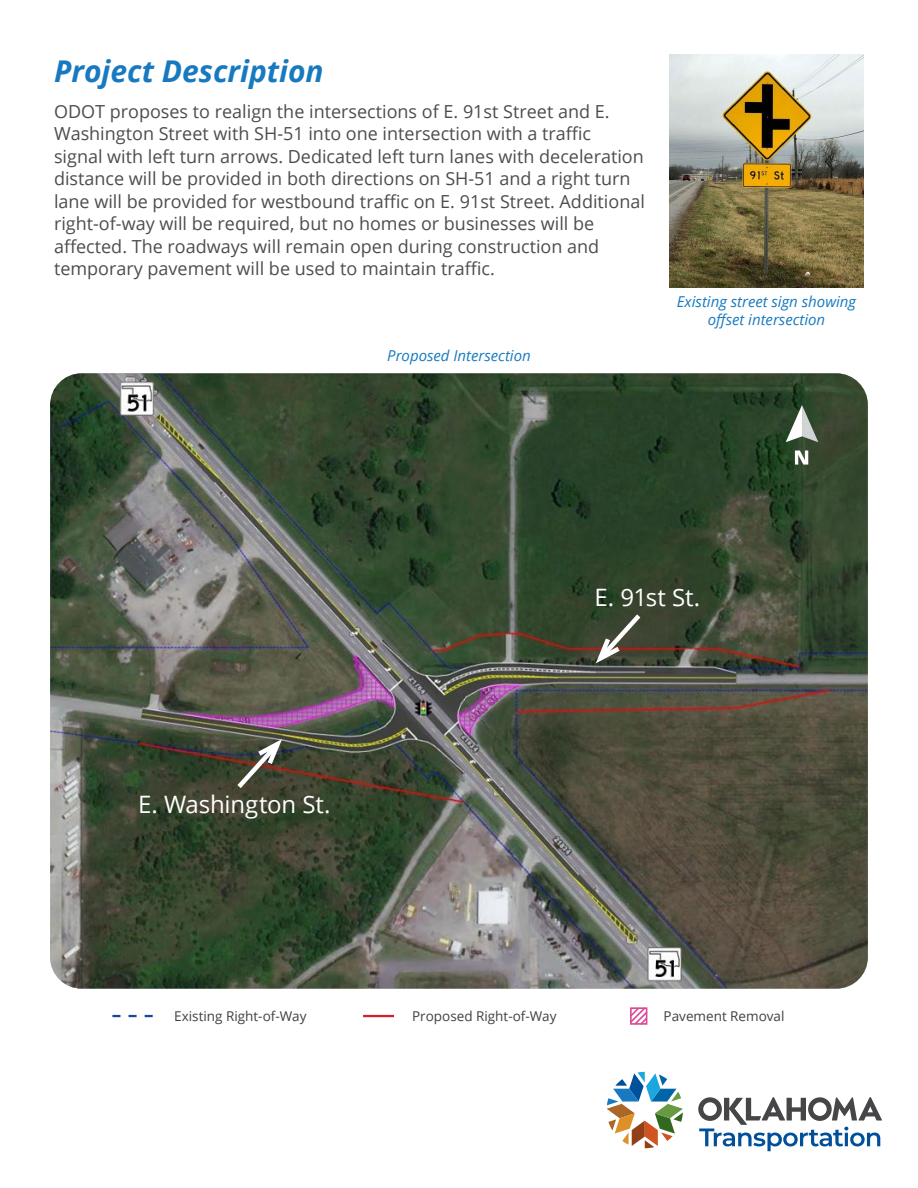
<style>
.page{position:relative;width:918px;height:1188px;background:#fff}
.page>*{position:absolute;margin:0;border:0;box-sizing:border-box;transform-origin:0 0}
.t1{font:italic 700 30px "Open Sans";color:#177ac0}
.t2{font:24px "Open Sans";letter-spacing:-.01em;color:#fff}
.t3{font:18px/22.5px "Open Sans";color:#4d4d4f}
.t4{font:italic 15px/18px "Open Sans";color:#177ac0;text-align:center}
.t5{font:13.5px "Open Sans";color:#414042}
</style>
<div class="page">
<img style="left:50px;top:373px;width:818px;height:616px">
<img style="left:669px;top:54px;width:195px;height:233px">
<svg style="left:607px;top:1072px;width:76px;height:76px"></svg>
<svg style="left:698px;top:1097px;width:184px;height:54px"></svg>
<svg style="left:112px;top:1015px;width:41px;height:2px"></svg>
<hr style="left:363px;top:1015px;width:31px;height:2px;background:#d2232a">
<svg style="left:633px;top:1007px;width:15px;height:18px"></svg>
<div style="left:630px;top:1007px;width:17px;height:18px;border:2px solid #dd4597"></div>
<svg style="left:786px;top:405px;width:32px;height:37px"></svg>
<svg style="left:795px;top:451px;width:13px;height:14px"></svg>
<svg style="left:591px;top:610px;width:54px;height:58px;background:#595d4d"></svg>
<svg style="left:233px;top:734px;width:53px;height:59px;background:#5e5c4f"></svg>
<h1 class="t1" style="left:54px;top:49px;width:271px">Project Description</h1>
<p class="t3" style="left:54px;top:99px;width:593px">ODOT proposes to realign the intersections of E. 91st Street and E.<br>Washington Street with SH-51 into one intersection with a traffic<br>signal with left turn arrows. Dedicated left turn lanes with deceleration distance will be provided in both directions on SH-51 and a right turn lane will be provided for westbound traffic on E. 91st Street. Additional right-of-way will be required, but no homes or businesses will be affected. The roadways will remain open during construction and temporary pavement will be used to maintain traffic.</p>
<p class="t4" style="left:387px;top:346px;width:145px">Proposed Intersection</p>
<p class="t4" style="left:677px;top:292px;width:181px">Existing street sign showing offset intersection</p>
<h2 class="t2" style="left:138px;top:788px;width:194px">E. Washington St.</h2>
<h2 class="t2" style="left:595px;top:581px;width:107px">E. 91st St.</h2>
<p class="t5" style="left:174px;top:1007px;width:134px">Existing Right-of-Way</p>
<p class="t5" style="left:412px;top:1007px;width:146px">Proposed Right-of-Way</p>
<p class="t5" style="left:664px;top:1007px;width:122px">Pavement Removal</p>
</div>
